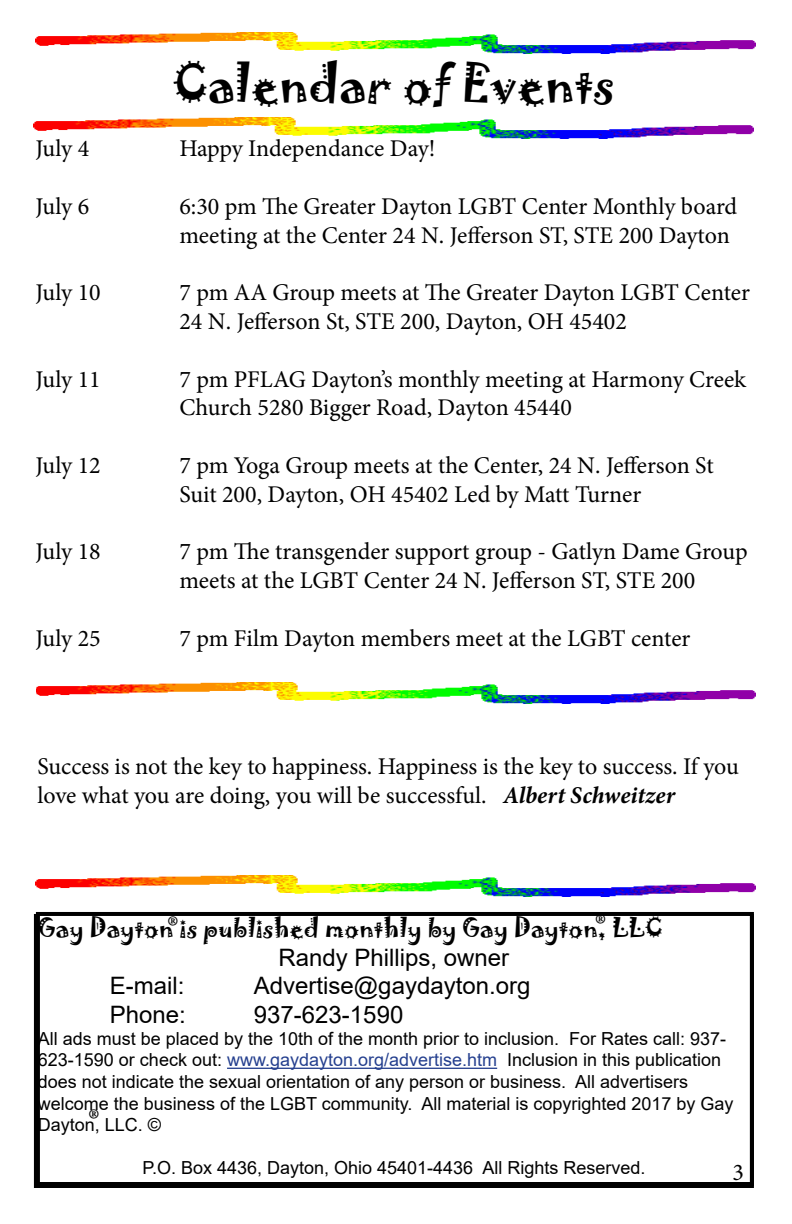
<style>
.page{position:relative;width:792px;height:1224px;background:#fff}
.page>*{position:absolute;margin:0;border:0;box-sizing:border-box;transform-origin:0 0}
.t1{font:48px "Jokerman";color:#000}
.t2{font:36px "Minion Pro";color:#000}
.t3{font:24px/28.8px "Minion Pro";letter-spacing:-.005em;color:#000}
.t4{font:24px "Arial";color:#000}
.t5{font:24px "Jokerman";color:#000}
.t6{font:18px/21.6px "Arial";color:#000}
.s1{font-weight:700;font-style:italic}
.s2{color:#25408f}
</style>
<div class="page">
<hr style="left:227px;top:1068px;width:270px;height:1px;background:#25408f">
<div style="left:36px;top:912px;width:718px;height:274px;border:4px solid #000"></div>
<img style="left:35px;top:33px;width:720px;height:21px">
<img style="left:34px;top:118px;width:720px;height:21px">
<img style="left:36px;top:876px;width:720px;height:21px">
<img style="left:36px;top:683px;width:720px;height:21px">
<h1 class="t1" style="left:172px;top:49px;width:444px">Calendar of Events</h1>
<p class="t3" style="left:35px;top:134px;width:55px">July 4</p>
<p class="t3" style="left:179px;top:134px;width:258px">Happy Independance Day!</p>
<p class="t3" style="left:35px;top:192px;width:55px">July 6</p>
<p class="t3" style="left:179px;top:192px;width:559px">6:30 pm The Greater Dayton LGBT Center Monthly board meeting at the Center 24 N. Jefferson ST, STE 200 Dayton</p>
<p class="t3" style="left:35px;top:278px;width:67px">July 10</p>
<p class="t3" style="left:179px;top:278px;width:572px">7 pm AA Group meets at The Greater Dayton LGBT Center<br>24 N. Jefferson St, STE 200, Dayton, OH 45402</p>
<p class="t3" style="left:35px;top:365px;width:67px">July 11</p>
<p class="t3" style="left:179px;top:365px;width:568px">7 pm PFLAG Dayton’s monthly meeting at Harmony Creek<br>Church 5280 Bigger Road, Dayton 45440</p>
<p class="t3" style="left:35px;top:451px;width:67px">July 12</p>
<p class="t3" style="left:179px;top:451px;width:536px">7 pm Yoga Group meets at the Center, 24 N. Jefferson St<br>Suit 200, Dayton, OH 45402 Led by Matt Turner</p>
<p class="t3" style="left:35px;top:537px;width:67px">July 18</p>
<p class="t3" style="left:179px;top:537px;width:570px">7 pm The transgender support group - Gatlyn Dame Group meets at the LGBT Center 24 N. Jefferson ST, STE 200</p>
<p class="t3" style="left:35px;top:624px;width:67px">July 25</p>
<p class="t3" style="left:179px;top:624px;width:513px">7 pm Film Dayton members meet at the LGBT center</p>
<p class="t3" style="left:37px;top:752px;width:703px">Success is not the key to happiness. Happiness is the key to success. If you love what you are doing, you will be successful. <span class="s1">Albert Schweitzer</span></p>
<h2 class="t2" style="left:595px;top:903px;width:13px">®</h2>
<p class="t5" style="left:38px;top:910px;width:626px">Gay Dayton is published monthly by Gay Dayton, LLC</p>
<p class="t4" style="left:279px;top:941px;width:232px">Randy Phillips, owner</p>
<p class="t4" style="left:110px;top:969px;width:76px">E-mail:</p>
<p class="t4" style="left:254px;top:969px;width:278px">Advertise@gaydayton.org</p>
<p class="t4" style="left:110px;top:998px;width:78px">Phone:</p>
<p class="t4" style="left:254px;top:998px;width:151px">937-623-1590</p>
<p class="t6" style="left:38px;top:1028px;width:697px">All ads must be placed by the 10th of the month prior to inclusion. For Rates call: 937- 623-1590 or check out: <span class="s2">www.gaydayton.org/advertise.htm</span> Inclusion in this publication does not indicate the sexual orientation of any person or business. All advertisers welcome the business of the LGBT community. All material is copyrighted 2017 by Gay Dayton, LLC. ©</p>
<p class="t6" style="left:142px;top:1157px;width:504px">P.O. Box 4436, Dayton, Ohio 45401-4436 All Rights Reserved.</p>
<h2 class="t2" style="left:167px;top:905px;width:13px">®</h2>
<h2 class="t2" style="left:88px;top:1097px;width:13px">®</h2>
<p class="t3" style="left:733px;top:1158px;width:13px">3</p>
</div>
